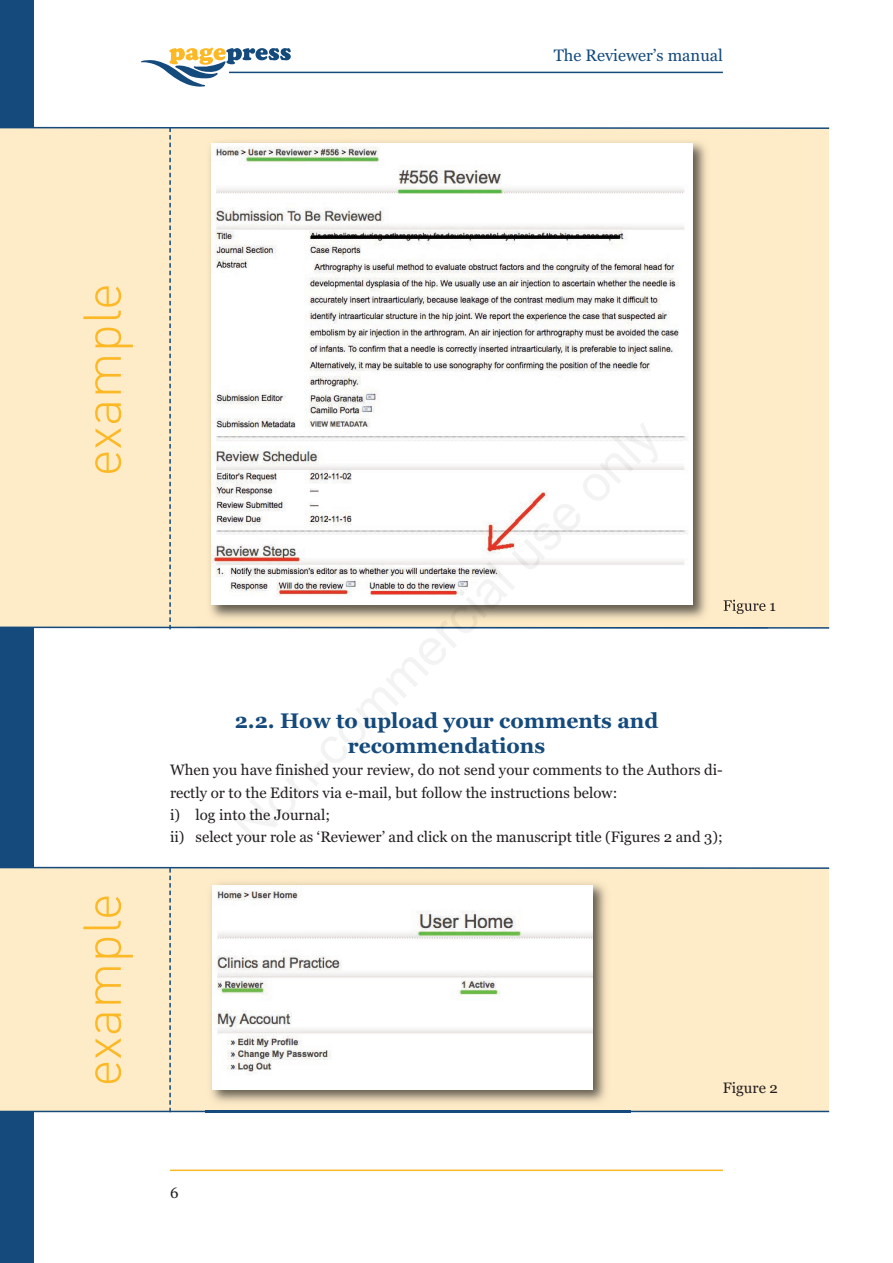
<style>
.page{position:relative;width:893px;height:1263px;background:#fff}
.page>*{position:absolute;margin:0;border:0;box-sizing:border-box;transform-origin:0 0}
.t1{font:300 52.5px "DIN";color:#fcb825}
.t2{font:700 21px/25.2px "Georgia";color:#144a7c;text-align:center}
.t3{font:16.5px "Georgia";color:#144a7c}
.t4{font:15px/22.4px "Georgia";color:#231f20}
</style>
<div class="page">
<hr style="left:170px;top:1169px;width:553px;height:2px;background:#fcb825">
<svg style="left:141px;top:47px;width:150px;height:40px"></svg>
<hr style="left:229px;top:72px;width:494px;height:1px;background:#144a7c">
<div style="left:0;top:0;width:34px;height:1263px;background:#144a7c"></div>
<div style="left:0;top:866px;width:830px;height:246px;background:#feebc7"></div>
<div style="left:0;top:126px;width:830px;height:503px;background:#feebc7"></div>
<img style="left:206px;top:878px;width:424px;height:235px">
<img style="left:206px;top:1111px;width:424px;height:1px">
<img style="left:213px;top:885px;width:380px;height:204px">
<img style="left:196px;top:136px;width:572px;height:491px">
<img style="left:196px;top:627px;width:572px;height:2px">
<img style="left:723px;top:600px;width:43px;height:14px">
<img style="left:211px;top:143px;width:482px;height:462px">
<h1 class="t1" style="left:72px;top:476px;width:195px;rotate:-90deg">example</h1>
<p class="t3" style="left:554px;top:46px;width:171px">The Reviewer’s manual</p>
<h1 class="t1" style="left:72px;top:1087px;width:195px;rotate:-90deg">example</h1>
<h2 class="t2" style="left:235px;top:708px;width:425px">2.2. How to upload your comments and recommendations</h2>
<p class="t4" style="left:170px;top:759px;width:554px">When you have finished your review, do not send your comments to the Authors di&shy;rectly or to the Editors via e-mail, but follow the instructions below:<br>i) log into the Journal;<br>ii) select your role as ‘Reviewer’ and click on the manuscript title (Figures 2 and 3);</p>
<p class="t4" style="left:170px;top:1181px;width:10px">6</p>
<p class="t4" style="left:723px;top:1077px;width:57px">Figure 2</p>
</div>
